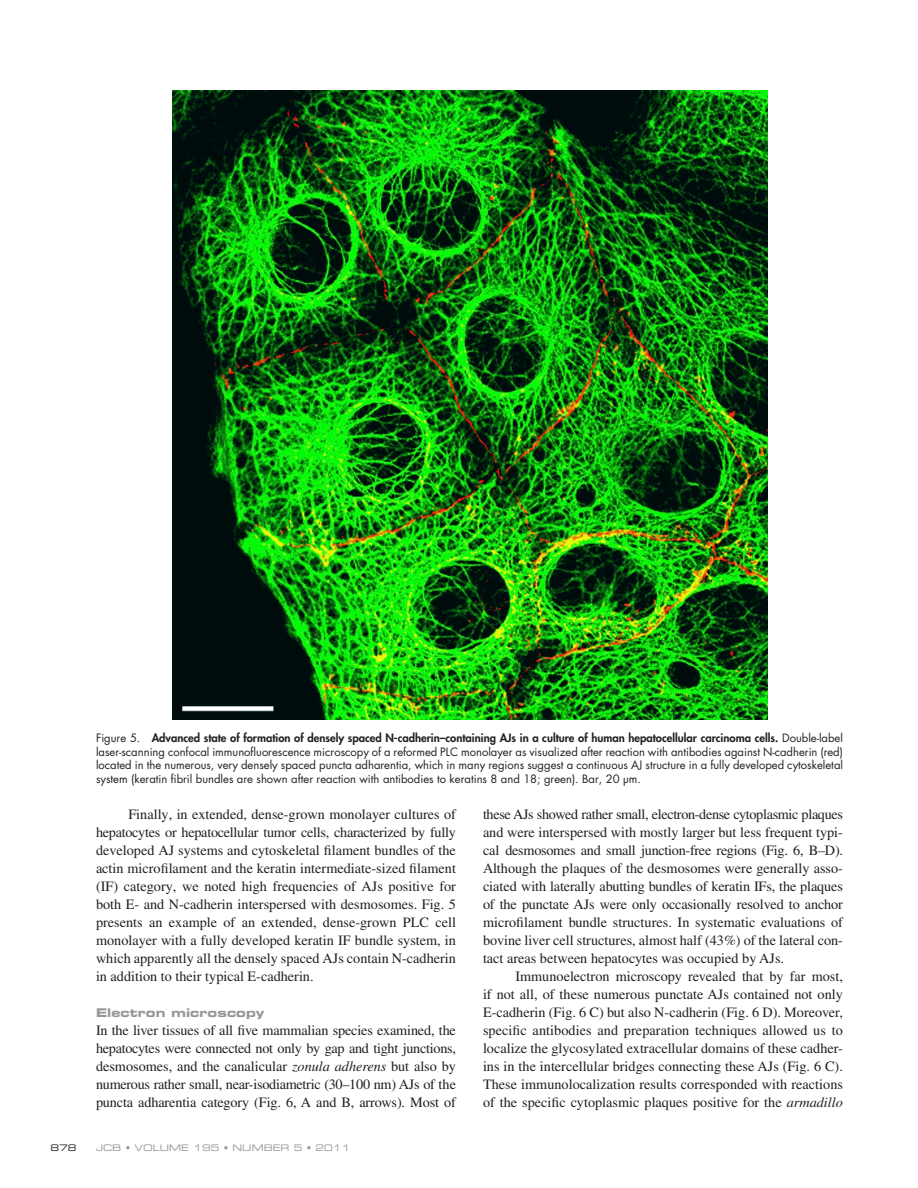
<style>
.page{position:relative;width:918px;height:1188px;background:#fff}
.page>*{position:absolute;margin:0;border:0;box-sizing:border-box;transform-origin:0 0}
.t1{font:14.25px/18px "Times LT Std";color:#231f20;text-align:justify}
.t2{font:12px "Eurostile LT Std Bold Ex 2";letter-spacing:.005em;color:#949698}
.t3{font:11.25px/13.5px "Futura Std";color:#231f20;text-align:justify}
.t4{font:9px "Eurostile LT Std Ex 2";color:#949698}
.t5{font:9px "Eurostile LT Std Ex 2";color:#231f20}
.s1{font-weight:800}
.s2{font-style:italic}
</style>
<div class="page">
<img style="left:172px;top:90px;width:596px;height:629px">
<p class="t3" style="left:96px;top:731px;width:749px">Figure 5. <span class="s1">Advanced state of formation of densely spaced N-cadherin–containing AJs in a culture of human hepatocellular carcinoma cells.</span> Double-label laser-scanning confocal immunofluorescence microscopy of a reformed PLC monolayer as visualized after reaction with antibodies against N-cadherin (red) located in the numerous, very densely spaced puncta adharentia, which in many regions suggest a continuous AJ structure in a fully developed cytoskeletal system (keratin fibril bundles are shown after reaction with antibodies to keratins 8 and 18; green). Bar, 20 µm.</p>
<p class="t1" style="left:96px;top:805px;width:362px;text-indent:32px">Finally, in extended, dense-grown monolayer cultures of hepatocytes or hepatocellular tumor cells, characterized by fully developed AJ systems and cytoskeletal filament bundles of the actin microfilament and the keratin intermediate-sized filament (IF) category, we noted high frequencies of AJs positive for both E- and N-cadherin interspersed with desmosomes. Fig. 5 presents an example of an extended, dense-grown PLC cell monolayer with a fully developed keratin IF bundle system, in which apparently all the densely spaced AJs contain N-cadherin in addition to their typical E-cadherin.</p>
<p class="t2" style="left:96px;top:1005px;width:170px">Electron microscopy</p>
<p class="t1" style="left:96px;top:1021px;width:362px">In the liver tissues of all five mammalian species examined, the hepatocytes were connected not only by gap and tight junctions, desmosomes, and the canalicular <span class="s2">zonula adherens</span> but also by numerous rather small, near-isodiametric (30–100 nm) AJs of the puncta adharentia category (Fig. 6, A and B, arrows). Most of</p>
<p class="t5" style="left:50px;top:1142px;width:28px">878</p>
<p class="t4" style="left:96px;top:1142px;width:256px">JCB • VOLUME 195 • NUMBER 5 • 2011</p>
<p class="t1" style="left:483px;top:805px;width:362px">these AJs showed rather small, electron-dense cytoplasmic plaques and were interspersed with mostly larger but less frequent typi&shy;cal desmosomes and small junction-free regions (Fig. 6, B–D).<br>Although the plaques of the desmosomes were generally asso&shy;ciated with laterally abutting bundles of keratin IFs, the plaques of the punctate AJs were only occasionally resolved to anchor microfilament bundle structures. In systematic evaluations of bovine liver cell structures, almost half (43%) of the lateral con&shy;tact areas between hepatocytes was occupied by AJs.</p>
<p class="t1" style="left:483px;top:967px;width:362px;text-indent:32px">Immunoelectron microscopy revealed that by far most, if not all, of these numerous punctate AJs contained not only E-cadherin (Fig. 6 C) but also N-cadherin (Fig. 6 D). Moreover, specific antibodies and preparation techniques allowed us to localize the glycosylated extracellular domains of these cadher&shy;ins in the intercellular bridges connecting these AJs (Fig. 6 C).<br>These immunolocalization results corresponded with reactions of the specific cytoplasmic plaques positive for the <span class="s2">armadillo</span></p>
</div>
